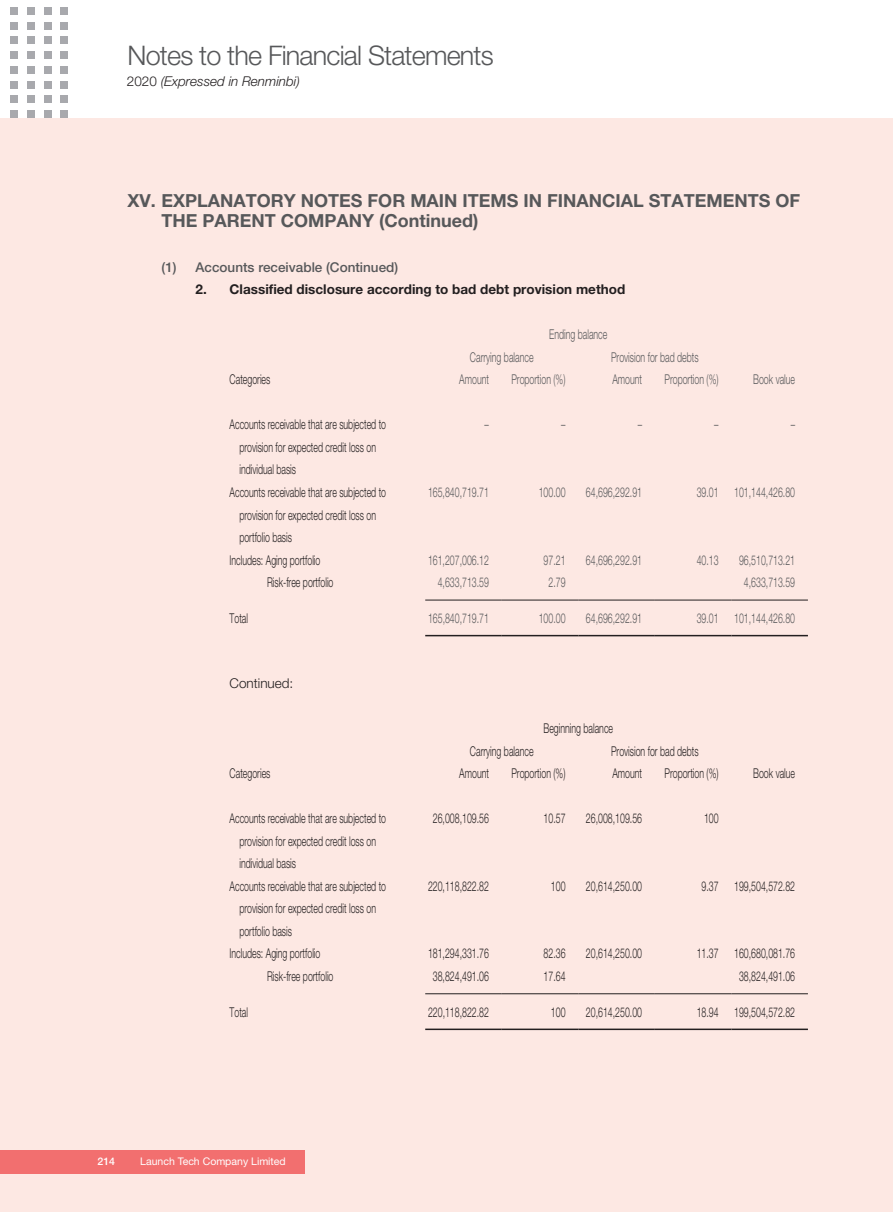
<style>
.page{position:relative;width:893px;height:1212px;background:#fde8e3}
.page>*{position:absolute;margin:0;border:0;box-sizing:border-box;transform-origin:0 0}
.t1{font:300 27px "Helvetica Neue LT Std";letter-spacing:-.03em;color:#57585a}
.t2{font:700 18px/19.5px "Helvetica Neue LT Std";color:#57585a}
.t3{font:300 13.5px/22.5px "Helvetica Neue LT Std";color:#231f20;scale:.65 1}
.t4{font:300 13.5px "Helvetica Neue LT Std";color:#57585a;scale:.65 1}
.t5{font:700 13.5px "Helvetica Neue LT Std";color:#231f20}
.t6{font:500 13.5px "Helvetica Neue LT Std";color:#57585a}
.t7{font:italic 300 13.5px "Helvetica Neue LT Std";color:#231f20}
.t8{font:300 13.5px "Helvetica Neue LT Std";color:#231f20}
.t9{font:10.5px "Helvetica Neue LT Std";color:#fff}
.t10{font:500 10.5px "Helvetica Neue LT Std";color:#fff}
.s1{font-style:normal}
</style>
<div class="page">
<div style="left:0;top:0;width:893px;height:118px;background:#fff"></div>
<div style="left:0;top:1150px;width:305px;height:24px;background:#f26f6f"></div>
<div style="left:10px;top:7px;width:8px;height:8px;background:#a8a9ad"></div>
<div style="left:27px;top:7px;width:8px;height:8px;background:#a8a9ad"></div>
<div style="left:44px;top:7px;width:7px;height:8px;background:#a8a9ad"></div>
<div style="left:61px;top:7px;width:7px;height:8px;background:#a8a9ad"></div>
<div style="left:10px;top:22px;width:8px;height:7px;background:#a8a9ad"></div>
<div style="left:27px;top:22px;width:8px;height:7px;background:#a8a9ad"></div>
<div style="left:44px;top:22px;width:7px;height:7px;background:#a8a9ad"></div>
<div style="left:61px;top:22px;width:7px;height:7px;background:#a8a9ad"></div>
<div style="left:10px;top:37px;width:8px;height:7px;background:#a8a9ad"></div>
<div style="left:27px;top:37px;width:8px;height:7px;background:#a8a9ad"></div>
<div style="left:44px;top:37px;width:7px;height:7px;background:#a8a9ad"></div>
<div style="left:61px;top:37px;width:7px;height:7px;background:#a8a9ad"></div>
<div style="left:10px;top:51px;width:8px;height:8px;background:#a8a9ad"></div>
<div style="left:27px;top:51px;width:8px;height:8px;background:#a8a9ad"></div>
<div style="left:44px;top:51px;width:7px;height:8px;background:#a8a9ad"></div>
<div style="left:61px;top:51px;width:7px;height:8px;background:#a8a9ad"></div>
<div style="left:10px;top:66px;width:8px;height:8px;background:#a8a9ad"></div>
<div style="left:27px;top:66px;width:8px;height:8px;background:#a8a9ad"></div>
<div style="left:44px;top:66px;width:7px;height:8px;background:#a8a9ad"></div>
<div style="left:61px;top:66px;width:7px;height:8px;background:#a8a9ad"></div>
<div style="left:10px;top:81px;width:8px;height:7px;background:#a8a9ad"></div>
<div style="left:27px;top:81px;width:8px;height:7px;background:#a8a9ad"></div>
<div style="left:44px;top:81px;width:7px;height:7px;background:#a8a9ad"></div>
<div style="left:61px;top:81px;width:7px;height:7px;background:#a8a9ad"></div>
<div style="left:10px;top:96px;width:8px;height:7px;background:#a8a9ad"></div>
<div style="left:27px;top:96px;width:8px;height:7px;background:#a8a9ad"></div>
<div style="left:44px;top:96px;width:7px;height:7px;background:#a8a9ad"></div>
<div style="left:61px;top:96px;width:7px;height:7px;background:#a8a9ad"></div>
<div style="left:10px;top:110px;width:8px;height:8px;background:#a8a9ad"></div>
<div style="left:27px;top:110px;width:8px;height:8px;background:#a8a9ad"></div>
<div style="left:44px;top:110px;width:7px;height:8px;background:#a8a9ad"></div>
<div style="left:61px;top:110px;width:7px;height:8px;background:#a8a9ad"></div>
<hr style="left:425px;top:600px;width:77px;height:1px;background:#231f20">
<hr style="left:502px;top:600px;width:76px;height:1px;background:#231f20">
<hr style="left:578px;top:600px;width:77px;height:1px;background:#231f20">
<hr style="left:655px;top:600px;width:76px;height:1px;background:#231f20">
<hr style="left:731px;top:600px;width:77px;height:1px;background:#231f20">
<hr style="left:425px;top:635px;width:77px;height:1px;background:#231f20">
<hr style="left:502px;top:635px;width:76px;height:1px;background:#231f20">
<hr style="left:578px;top:635px;width:77px;height:1px;background:#231f20">
<hr style="left:655px;top:635px;width:76px;height:1px;background:#231f20">
<hr style="left:731px;top:635px;width:77px;height:1px;background:#231f20">
<hr style="left:425px;top:993px;width:77px;height:1px;background:#231f20">
<hr style="left:502px;top:993px;width:76px;height:1px;background:#231f20">
<hr style="left:578px;top:993px;width:77px;height:1px;background:#231f20">
<hr style="left:655px;top:993px;width:76px;height:1px;background:#231f20">
<hr style="left:731px;top:993px;width:77px;height:1px;background:#231f20">
<hr style="left:425px;top:1028px;width:77px;height:2px;background:#231f20">
<hr style="left:502px;top:1028px;width:76px;height:2px;background:#231f20">
<hr style="left:578px;top:1028px;width:77px;height:2px;background:#231f20">
<hr style="left:655px;top:1028px;width:76px;height:2px;background:#231f20">
<hr style="left:731px;top:1028px;width:77px;height:2px;background:#231f20">
<h1 class="t1" style="left:128px;top:39px;width:368px">Notes to the Financial Statements</h1>
<p class="t7" style="left:127px;top:73px;width:175px"><span class="s1">2020</span> (Expressed in Renminbi)</p>
<h2 class="t2" style="left:162px;top:191px;width:640px;text-indent:-34px">XV. EXPLANATORY NOTES FOR MAIN ITEMS IN FINANCIAL STATEMENTS OF<br>THE PARENT COMPANY (Continued)</h2>
<p class="t6" style="left:162px;top:259px;width:238px">(1) Accounts receivable (Continued)</p>
<p class="t5" style="left:196px;top:281px;width:431px">2. Classified disclosure according to bad debt provision method</p>
<p class="t4" style="left:549px;top:326px;width:91px">Ending balance</p>
<p class="t4" style="left:470px;top:349px;width:99px">Carrying balance</p>
<p class="t4" style="left:611px;top:349px;width:136px">Provision for bad debts</p>
<p class="t3" style="left:230px;top:368px;width:64px">Categories</p>
<p class="t4" style="left:459px;top:371px;width:47px">Amount</p>
<p class="t4" style="left:511px;top:371px;width:85px">Proportion (%)</p>
<p class="t4" style="left:612px;top:371px;width:47px">Amount</p>
<p class="t4" style="left:664px;top:371px;width:85px">Proportion (%)</p>
<p class="t4" style="left:753px;top:371px;width:66px">Book value</p>
<p class="t3" style="left:239px;top:413px;width:227px;text-indent:-10px">Accounts receivable that are subjected to provision for expected credit loss on individual basis</p>
<p class="t4" style="left:485px;top:416px;width:8px">–</p>
<p class="t4" style="left:561px;top:416px;width:8px">–</p>
<p class="t4" style="left:638px;top:416px;width:8px">–</p>
<p class="t4" style="left:714px;top:416px;width:8px">–</p>
<p class="t4" style="left:791px;top:416px;width:8px">–</p>
<p class="t3" style="left:239px;top:481px;width:227px;text-indent:-10px">Accounts receivable that are subjected to provision for expected credit loss on portfolio basis</p>
<p class="t4" style="left:428px;top:484px;width:95px">165,840,719.71</p>
<p class="t4" style="left:539px;top:484px;width:43px">100.00</p>
<p class="t4" style="left:586px;top:484px;width:88px">64,696,292.91</p>
<p class="t4" style="left:697px;top:484px;width:153px">39.01 101,144,426.80</p>
<p class="t3" style="left:230px;top:548px;width:141px">Includes: Aging portfolio</p>
<p class="t4" style="left:428px;top:551px;width:95px">161,207,006.12</p>
<p class="t4" style="left:544px;top:551px;width:35px">97.21</p>
<p class="t4" style="left:586px;top:551px;width:88px">64,696,292.91</p>
<p class="t4" style="left:697px;top:551px;width:35px">40.13</p>
<p class="t4" style="left:739px;top:551px;width:88px">96,510,713.21</p>
<p class="t3" style="left:267px;top:571px;width:104px">Risk-free portfolio</p>
<p class="t4" style="left:438px;top:574px;width:80px">4,633,713.59</p>
<p class="t4" style="left:548px;top:574px;width:28px">2.79</p>
<p class="t4" style="left:744px;top:574px;width:80px">4,633,713.59</p>
<p class="t3" style="left:230px;top:607px;width:30px">Total</p>
<p class="t4" style="left:428px;top:610px;width:95px">165,840,719.71</p>
<p class="t4" style="left:539px;top:610px;width:43px">100.00</p>
<p class="t4" style="left:586px;top:610px;width:88px">64,696,292.91</p>
<p class="t4" style="left:697px;top:610px;width:153px">39.01 101,144,426.80</p>
<p class="t8" style="left:230px;top:675px;width:65px">Continued:</p>
<p class="t3" style="left:543px;top:717px;width:109px">Beginning balance</p>
<p class="t3" style="left:470px;top:739px;width:99px">Carrying balance</p>
<p class="t3" style="left:611px;top:739px;width:136px">Provision for bad debts</p>
<p class="t3" style="left:230px;top:762px;width:64px">Categories</p>
<p class="t3" style="left:459px;top:762px;width:47px">Amount</p>
<p class="t3" style="left:511px;top:762px;width:85px">Proportion (%)</p>
<p class="t3" style="left:612px;top:762px;width:47px">Amount</p>
<p class="t3" style="left:664px;top:762px;width:85px">Proportion (%)</p>
<p class="t3" style="left:753px;top:762px;width:66px">Book value</p>
<p class="t3" style="left:239px;top:807px;width:227px;text-indent:-10px">Accounts receivable that are subjected to provision for expected credit loss on individual basis</p>
<p class="t3" style="left:433px;top:807px;width:88px">26,008,109.56</p>
<p class="t3" style="left:544px;top:807px;width:35px">10.57</p>
<p class="t3" style="left:586px;top:807px;width:88px">26,008,109.56</p>
<p class="t3" style="left:704px;top:807px;width:24px">100</p>
<p class="t3" style="left:239px;top:874px;width:227px;text-indent:-10px">Accounts receivable that are subjected to provision for expected credit loss on portfolio basis</p>
<p class="t3" style="left:428px;top:874px;width:95px">220,118,822.82</p>
<p class="t3" style="left:551px;top:874px;width:24px">100</p>
<p class="t3" style="left:586px;top:874px;width:88px">20,614,250.00</p>
<p class="t3" style="left:702px;top:874px;width:146px">9.37 199,504,572.82</p>
<p class="t3" style="left:230px;top:942px;width:141px">Includes: Aging portfolio</p>
<p class="t3" style="left:428px;top:942px;width:95px">181,294,331.76</p>
<p class="t3" style="left:544px;top:942px;width:35px">82.36</p>
<p class="t3" style="left:586px;top:942px;width:88px">20,614,250.00</p>
<p class="t3" style="left:697px;top:942px;width:153px">11.37 160,680,081.76</p>
<p class="t3" style="left:267px;top:964px;width:104px">Risk-free portfolio</p>
<p class="t3" style="left:433px;top:964px;width:88px">38,824,491.06</p>
<p class="t3" style="left:544px;top:964px;width:35px">17.64</p>
<p class="t3" style="left:739px;top:964px;width:88px">38,824,491.06</p>
<p class="t3" style="left:230px;top:1000px;width:30px">Total</p>
<p class="t3" style="left:428px;top:1000px;width:95px">220,118,822.82</p>
<p class="t3" style="left:551px;top:1000px;width:24px">100</p>
<p class="t3" style="left:586px;top:1000px;width:88px">20,614,250.00</p>
<p class="t3" style="left:697px;top:1000px;width:153px">18.94 199,504,572.82</p>
<p class="t10" style="left:98px;top:1155px;width:19px">214</p>
<p class="t9" style="left:140px;top:1155px;width:147px">Launch Tech Company Limited</p>
</div>
